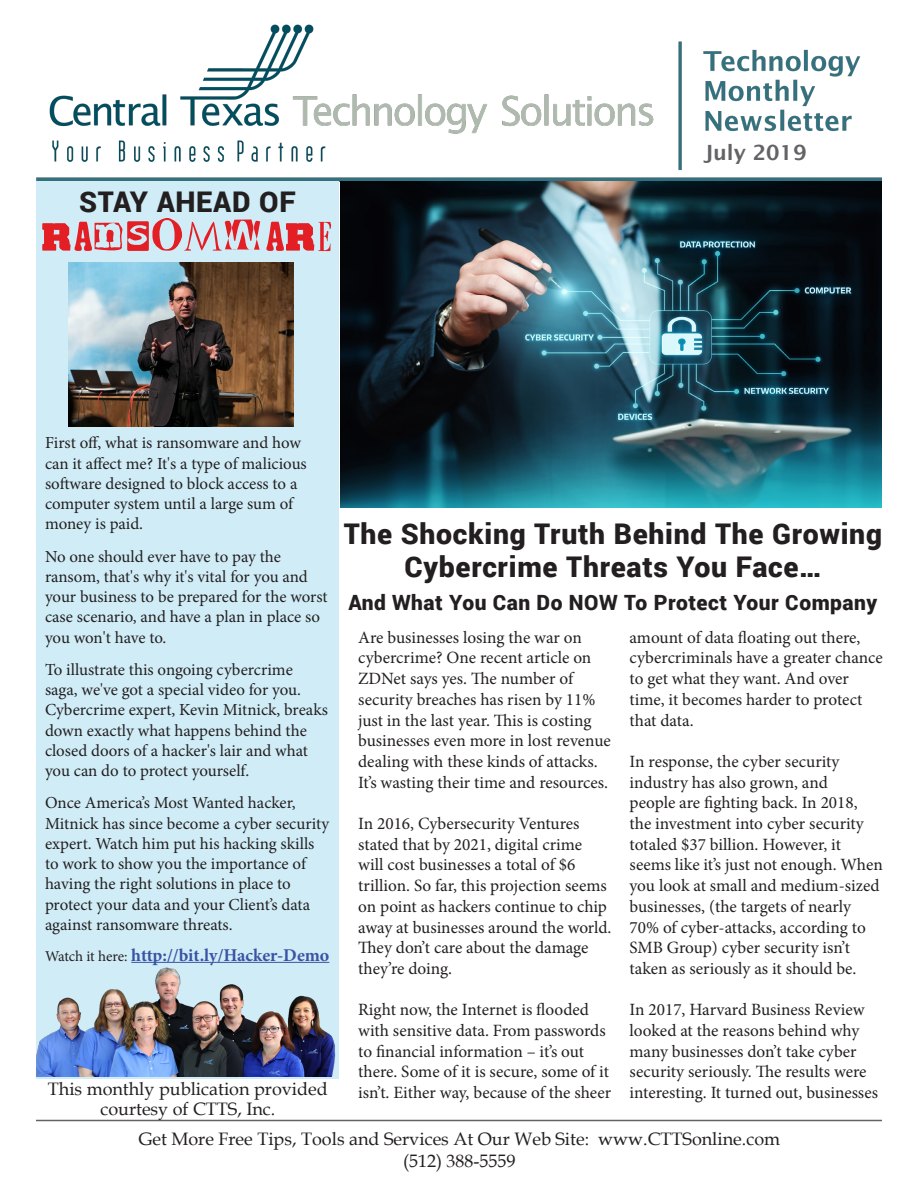
<style>
.page{position:relative;width:918px;height:1188px;background:#fff}
.page>*{position:absolute;margin:0;border:0;box-sizing:border-box;transform-origin:0 0}
.t1{font:58.5px "Ransom";letter-spacing:.025em;color:#e31e24}
.t2{font:900 28.5px/33px "Roboto";letter-spacing:.025em;color:#231f20;text-align:center}
.t3{font:900 21px "Roboto";letter-spacing:.025em;color:#231f20}
.t4{font:600 21px "Lucida Sans";color:#636366}
.t5{font:18px/19.5px "Book Antiqua";color:#231f20;text-align:center}
.t6{font:700 18px "Minion Pro";letter-spacing:-.005em;color:#3a53a3}
.t7{font:17.25px/20.7px "Minion Pro";color:#231f20}
.t8{font:16.8px/20.2px "Minion Pro";letter-spacing:-.005em;color:#231f20}
.s1{font-weight:400;font-size:15px;color:#231f20}
</style>
<div class="page">
<img style="left:36px;top:24px;width:846px;height:158px">
<div style="left:37px;top:182px;width:302px;height:897px;background:#d0edf7"></div>
<hr style="left:36px;top:1120px;width:846px;height:1px;background:#636366">
<img style="left:37px;top:962px;width:299px;height:115px">
<hr style="left:131px;top:962px;width:198px;height:1px;background:#3a53a3">
<img style="left:340px;top:182px;width:542px;height:326px">
<img style="left:68px;top:263px;width:225px;height:164px">
<p class="t2" style="left:79px;top:184px;width:218px">STAY AHEAD OF</p>
<p class="t1" style="left:42px;top:202px;width:292px">RANSOMWARE</p>
<p class="t4" style="left:704px;top:140px;width:104px">July 2019</p>
<p class="t8" style="left:45px;top:433px;width:263px">First off, what is ransomware and how can it affect me? It's a type of malicious software designed to block access to a computer system until a large sum of money is paid.</p>
<p class="t8" style="left:45px;top:546px;width:284px">No one should ever have to pay the ransom, that's why it's vital for you and your business to be prepared for the worst case scenario, and have a plan in place so you won't have to.</p>
<p class="t8" style="left:45px;top:660px;width:285px">To illustrate this ongoing cybercrime saga, we've got a special video for you.<br>Cybercrime expert, Kevin Mitnick, breaks down exactly what happens behind the closed doors of a hacker's lair and what you can do to protect yourself.</p>
<p class="t8" style="left:45px;top:793px;width:286px">Once America’s Most Wanted hacker, Mitnick has since become a cyber security expert. Watch him put his hacking skills to work to show you the importance of having the right solutions in place to protect your data and your Client’s data against ransomware threats.</p>
<p class="t6" style="left:45px;top:942px;width:286px"><span class="s1">Watch it here:</span> http://bit.ly/Hacker-Demo</p>
<p class="t2" style="left:344px;top:516px;width:540px">The Shocking Truth Behind The Growing<br>Cybercrime Threats You Face…</p>
<p class="t3" style="left:348px;top:588px;width:531px">And What You Can Do NOW To Protect Your Company</p>
<p class="t7" style="left:358px;top:627px;width:254px">Are businesses losing the war on cybercrime? One recent article on ZDNet says yes. The number of security breaches has risen by 11% just in the last year. This is costing businesses even more in lost revenue dealing with these kinds of attacks.<br>It’s wasting their time and resources.</p>
<p class="t7" style="left:358px;top:813px;width:255px">In 2016, Cybersecurity Ventures stated that by 2021, digital crime will cost businesses a total of $6 trillion. So far, this projection seems on point as hackers continue to chip away at businesses around the world.<br>They don’t care about the damage they’re doing.</p>
<p class="t7" style="left:358px;top:1000px;width:254px">Right now, the Internet is flooded with sensitive data. From passwords to financial information – it’s out there. Some of it is secure, some of it isn’t. Either way, because of the sheer</p>
<p class="t7" style="left:630px;top:627px;width:255px">amount of data floating out there, cybercriminals have a greater chance to get what they want. And over time, it becomes harder to protect that data.</p>
<p class="t7" style="left:630px;top:751px;width:255px">In response, the cyber security industry has also grown, and<br>people are fighting back. In 2018, the investment into cyber security totaled $37 billion. However, it seems like it’s just not enough. When you look at small and medium-sized businesses, (the targets of nearly 70% of cyber-attacks, according to SMB Group) cyber security isn’t taken as seriously as it should be.</p>
<p class="t7" style="left:630px;top:1000px;width:250px">In 2017, Harvard Business Review looked at the reasons behind why many businesses don’t take cyber security seriously. The results were interesting. It turned out, businesses</p>
<p class="t5" style="left:48px;top:1079px;width:281px">This monthly publication provided courtesy of CTTS, Inc.</p>
<p class="t5" style="left:139px;top:1129px;width:643px">Get More Free Tips, Tools and Services At Our Web Site: www.CTTSonline.com</p>
<p class="t5" style="left:403px;top:1151px;width:114px">(512) 388-5559</p>
</div>
